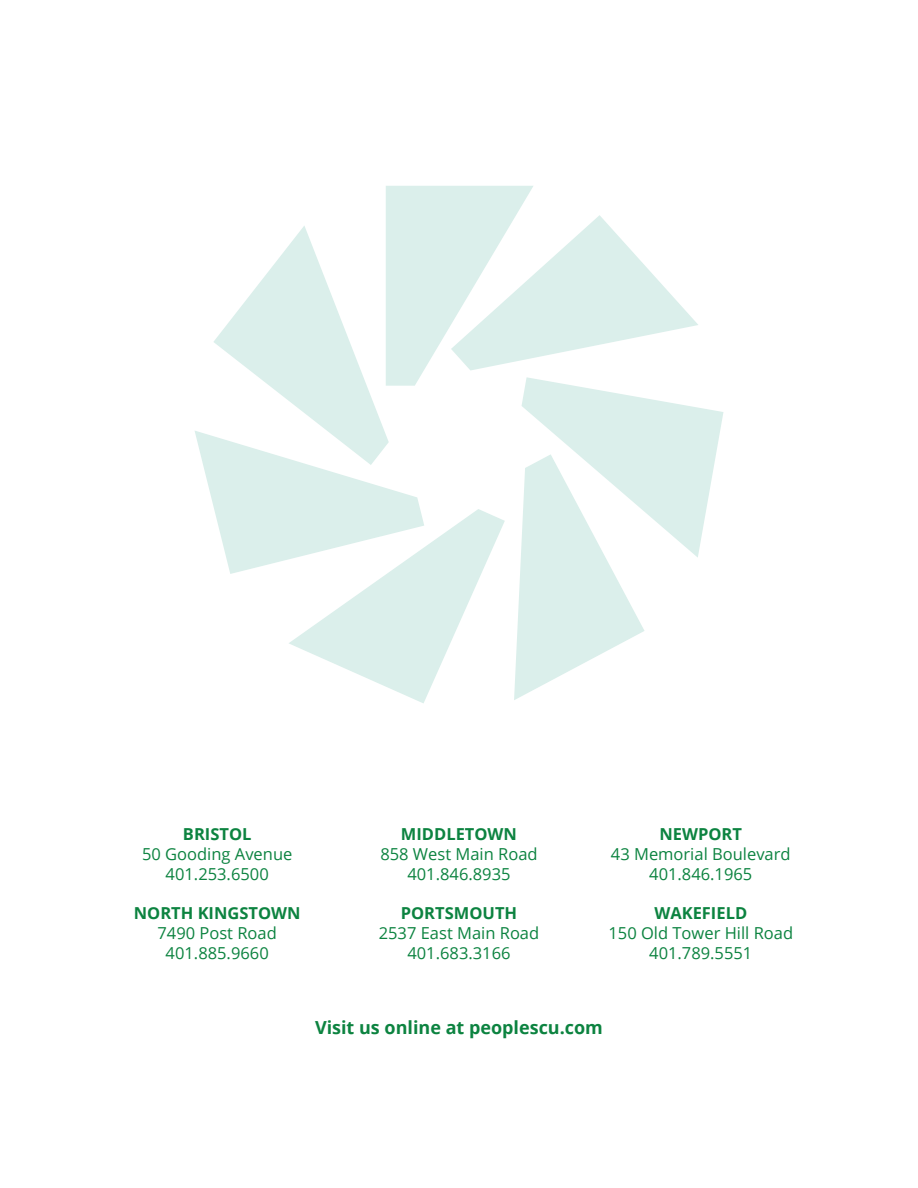
<style>
.page{position:relative;width:918px;height:1188px;background:#fff}
.page>*{position:absolute;margin:0;border:0;box-sizing:border-box;transform-origin:0 0}
.t1{font:700 18px "Open Sans";color:#0c8340}
.t2{font:16.5px "Open Sans";color:#0c8340}
.t3{font:700 16.5px "Open Sans";color:#0c8340}
</style>
<div class="page">
<svg style="left:195px;top:186px;width:528px;height:517px"></svg>
<p class="t3" style="left:183px;top:823px;width:70px">BRISTOL</p>
<p class="t2" style="left:142px;top:843px;width:152px">50 Gooding Avenue</p>
<p class="t2" style="left:166px;top:863px;width:105px">401.253.6500</p>
<p class="t3" style="left:134px;top:902px;width:168px">NORTH KINGSTOWN</p>
<p class="t2" style="left:158px;top:922px;width:121px">7490 Post Road</p>
<p class="t2" style="left:166px;top:942px;width:105px">401.885.9660</p>
<p class="t3" style="left:401px;top:823px;width:118px">MIDDLETOWN</p>
<p class="t2" style="left:380px;top:843px;width:159px">858 West Main Road</p>
<p class="t2" style="left:407px;top:863px;width:105px">401.846.8935</p>
<p class="t3" style="left:401px;top:902px;width:118px">PORTSMOUTH</p>
<p class="t2" style="left:379px;top:922px;width:162px">2537 East Main Road</p>
<p class="t2" style="left:407px;top:942px;width:105px">401.683.3166</p>
<p class="t3" style="left:660px;top:823px;width:84px">NEWPORT</p>
<p class="t2" style="left:611px;top:843px;width:181px">43 Memorial Boulevard</p>
<p class="t2" style="left:649px;top:863px;width:105px">401.846.1965</p>
<p class="t3" style="left:654px;top:902px;width:94px">WAKEFIELD</p>
<p class="t2" style="left:608px;top:922px;width:186px">150 Old Tower Hill Road</p>
<p class="t2" style="left:649px;top:942px;width:105px">401.789.5551</p>
<p class="t1" style="left:315px;top:1015px;width:289px">Visit us online at peoplescu.com</p>
</div>
